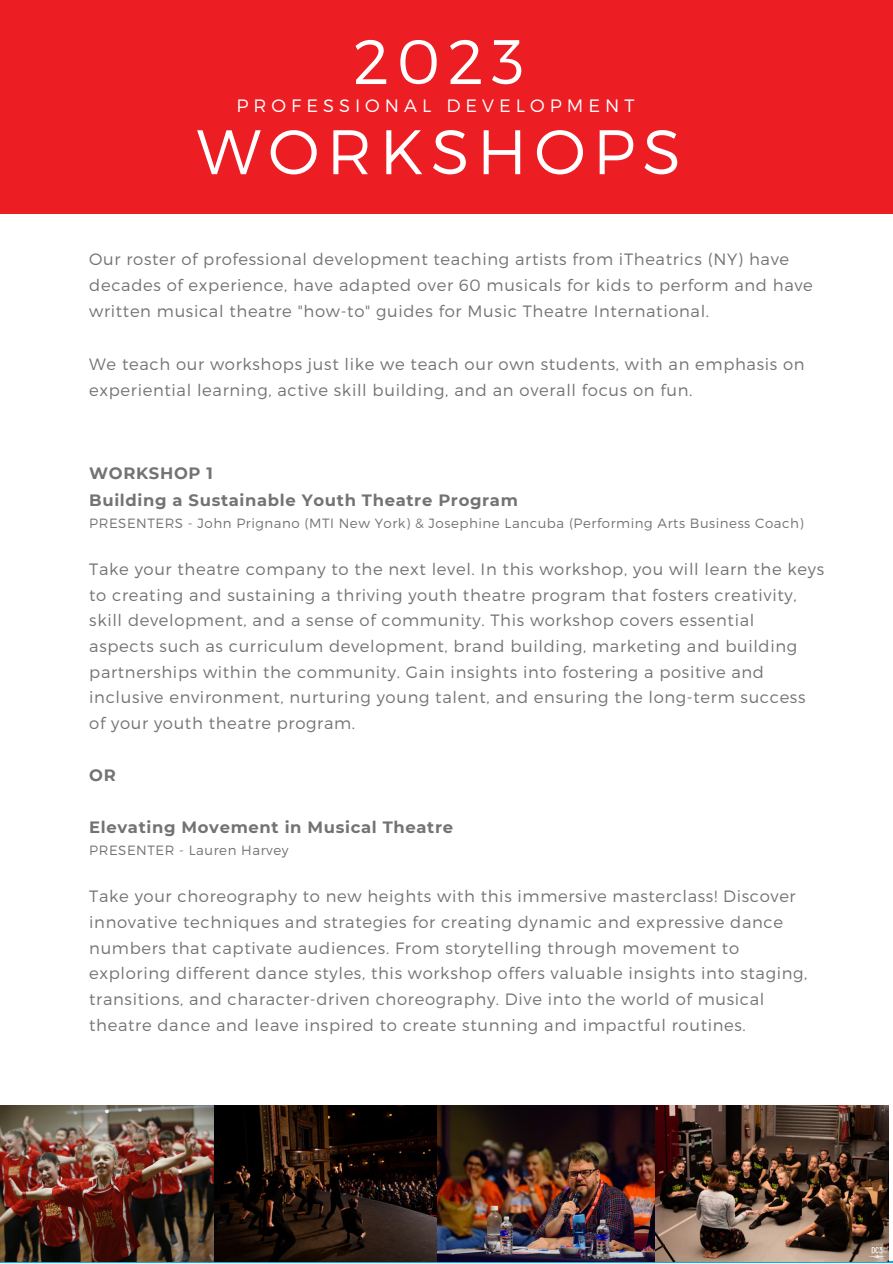
<style>
.page{position:relative;width:893px;height:1264px;background:#fff}
.page>*{position:absolute;margin:0;border:0;box-sizing:border-box;transform-origin:0 0}
.t1{font:300 62.7px "Montserrat";letter-spacing:.12em;color:#fff}
.t2{font:300 18px "Montserrat";letter-spacing:.28em;color:#fff}
.t3{font:300 16.35px/25.7px "Montserrat";letter-spacing:.04em;color:#737373}
.t4{font:700 16.35px "Montserrat";letter-spacing:.04em;color:#737373}
.t5{font:300 13.35px "Montserrat";letter-spacing:.04em;color:#737373}
</style>
<div class="page">
<hr style="left:0;top:1261px;width:892px;height:1px;background:#01aeef">
<div style="left:0;top:0;width:892px;height:214px;background:#ed1d24"></div>
<img style="left:0;top:1105px;width:655px;height:156px">
<img style="left:655px;top:1105px;width:233px;height:156px">
<p class="t1" style="left:353px;top:21px;width:173px">2023</p>
<p class="t2" style="left:236px;top:93px;width:399px">PROFESSIONAL DEVELOPMENT</p>
<p class="t1" style="left:197px;top:111px;width:485px">WORKSHOPS</p>
<p class="t3" style="left:89px;top:245px;width:725px;line-height:26.2px">Our roster of professional development teaching artists from iTheatrics (NY) have decades of experience, have adapted over 60 musicals for kids to perform and have written musical theatre "how-to" guides for Music Theatre International.</p>
<p class="t3" style="left:89px;top:350px;width:716px;line-height:26.2px">We teach our workshops just like we teach our own students, with an emphasis on experiential learning, active skill building, and an overall focus on fun.</p>
<p class="t4" style="left:89px;top:463px;width:125px">WORKSHOP 1</p>
<p class="t4" style="left:89px;top:490px;width:430px">Building a Sustainable Youth Theatre Program</p>
<p class="t5" style="left:89px;top:514px;width:716px">PRESENTERS - John Prignano (MTI New York) &amp; Josephine Lancuba (Performing Arts Business Coach)</p>
<p class="t3" style="left:89px;top:555px;width:736px">Take your theatre company to the next level. In this workshop, you will learn the keys to creating and sustaining a thriving youth theatre program that fosters creativity, skill development, and a sense of community. This workshop covers essential<br>aspects such as curriculum development, brand building, marketing and building partnerships within the community. Gain insights into fostering a positive and inclusive environment, nurturing young talent, and ensuring the long-term success of your youth theatre program.</p>
<p class="t4" style="left:89px;top:764px;width:28px">OR</p>
<p class="t4" style="left:89px;top:817px;width:365px">Elevating Movement in Musical Theatre</p>
<p class="t5" style="left:89px;top:842px;width:201px">PRESENTER - Lauren Harvey</p>
<p class="t3" style="left:89px;top:882px;width:719px">Take your choreography to new heights with this immersive masterclass! Discover innovative techniques and strategies for creating dynamic and expressive dance numbers that captivate audiences. From storytelling through movement to exploring different dance styles, this workshop offers valuable insights into staging, transitions, and character-driven choreography. Dive into the world of musical theatre dance and leave inspired to create stunning and impactful routines.</p>
</div>
